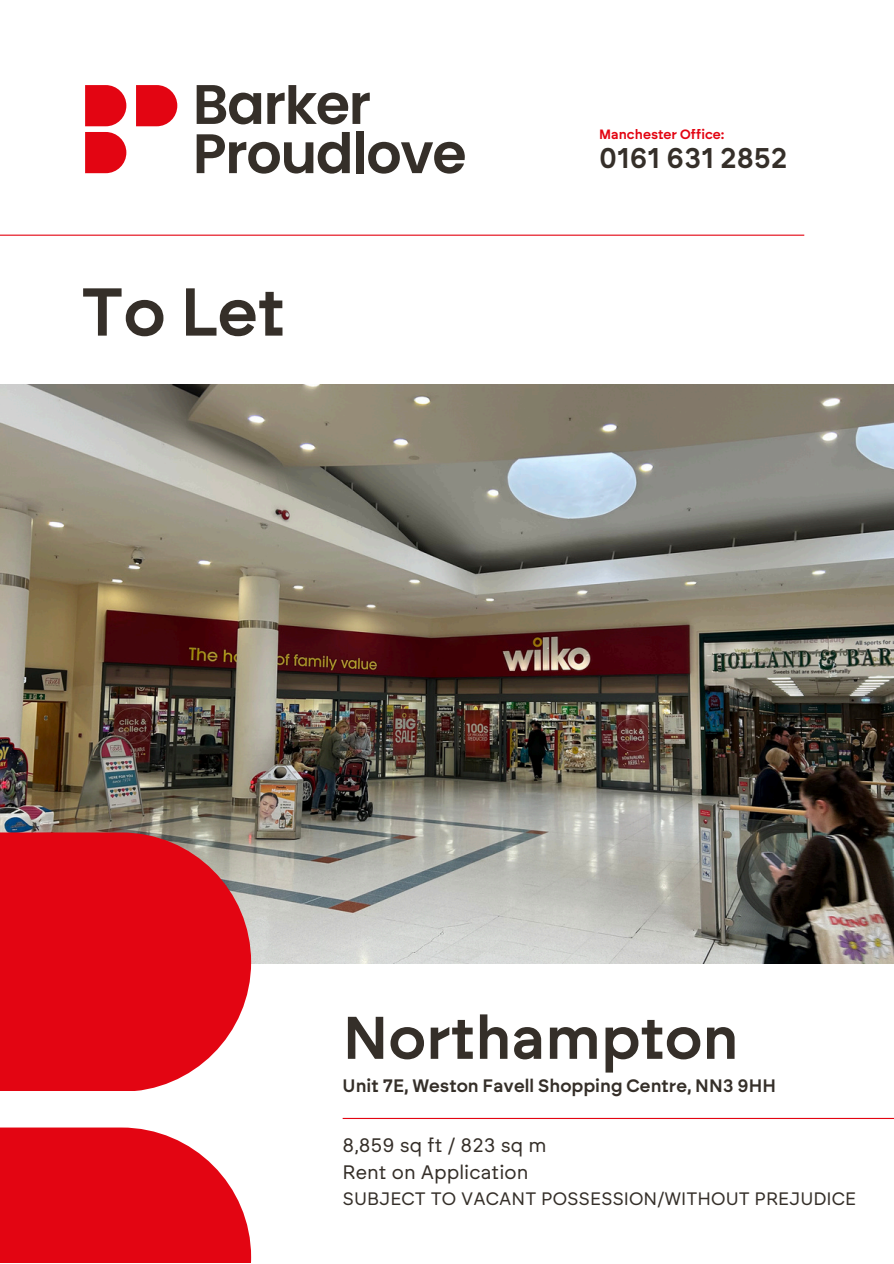
<style>
.page{position:relative;width:894px;height:1264px;background:#fff}
.page>*{position:absolute;margin:0;border:0;box-sizing:border-box;transform-origin:0 0}
.t1{font:600 67.5px "Brockmann";color:#352f29}
.t2{font:600 60px "Brockmann";color:#352f29}
.t3{font:600 28.5px "Brockmann";color:#352f29}
.t4{font:19.5px/27px "Brockmann";color:#352f29}
.t5{font:18px "Brockmann";color:#352f29}
.t6{font:600 18px "Brockmann";color:#352f29}
.t7{font:600 13.5px "Brockmann";color:#e30512}
</style>
<div class="page">
<img style="left:0;top:385px;width:893px;height:578px">
<svg style="left:0;top:832px;width:251px;height:259px;background:#e01b26"></svg>
<svg style="left:0;top:1127px;width:251px;height:136px;background:#e6202b"></svg>
<hr style="left:342px;top:1117px;width:551px;height:1px;background:#e30512">
<svg style="left:85px;top:132px;width:41px;height:41px;background:#e51e2a"></svg>
<svg style="left:85px;top:85px;width:41px;height:41px;background:#e51e2a"></svg>
<svg style="left:136px;top:85px;width:41px;height:41px;background:#e51e2a"></svg>
<svg style="left:196px;top:85px;width:65px;height:39px"></svg>
<svg style="left:267px;top:85px;width:102px;height:39px"></svg>
<svg style="left:196px;top:132px;width:153px;height:42px"></svg>
<div style="left:356px;top:132px;width:7px;height:41px;background:#352f29"></div>
<svg style="left:368px;top:142px;width:96px;height:32px"></svg>
<hr style="left:0;top:235px;width:804px;height:1px;background:#e30512">
<p class="t1" style="left:81px;top:271px;width:205px">To Let</p>
<p class="t7" style="left:599px;top:126px;width:127px">Manchester Office:</p>
<h2 class="t3" style="left:599px;top:141px;width:190px">0161 631 2852</h2>
<p class="t2" style="left:342px;top:1001px;width:397px">Northampton</p>
<h1 class="t6" style="left:342px;top:1074px;width:435px">Unit 7E, Weston Favell Shopping Centre, NN3 9HH</h1>
<p class="t4" style="left:342px;top:1131px;width:205px">8,859 sq ft / 823 sq m<br>Rent on Application</p>
<p class="t5" style="left:342px;top:1187px;width:515px">SUBJECT TO VACANT POSSESSION/WITHOUT PREJUDICE</p>
</div>
